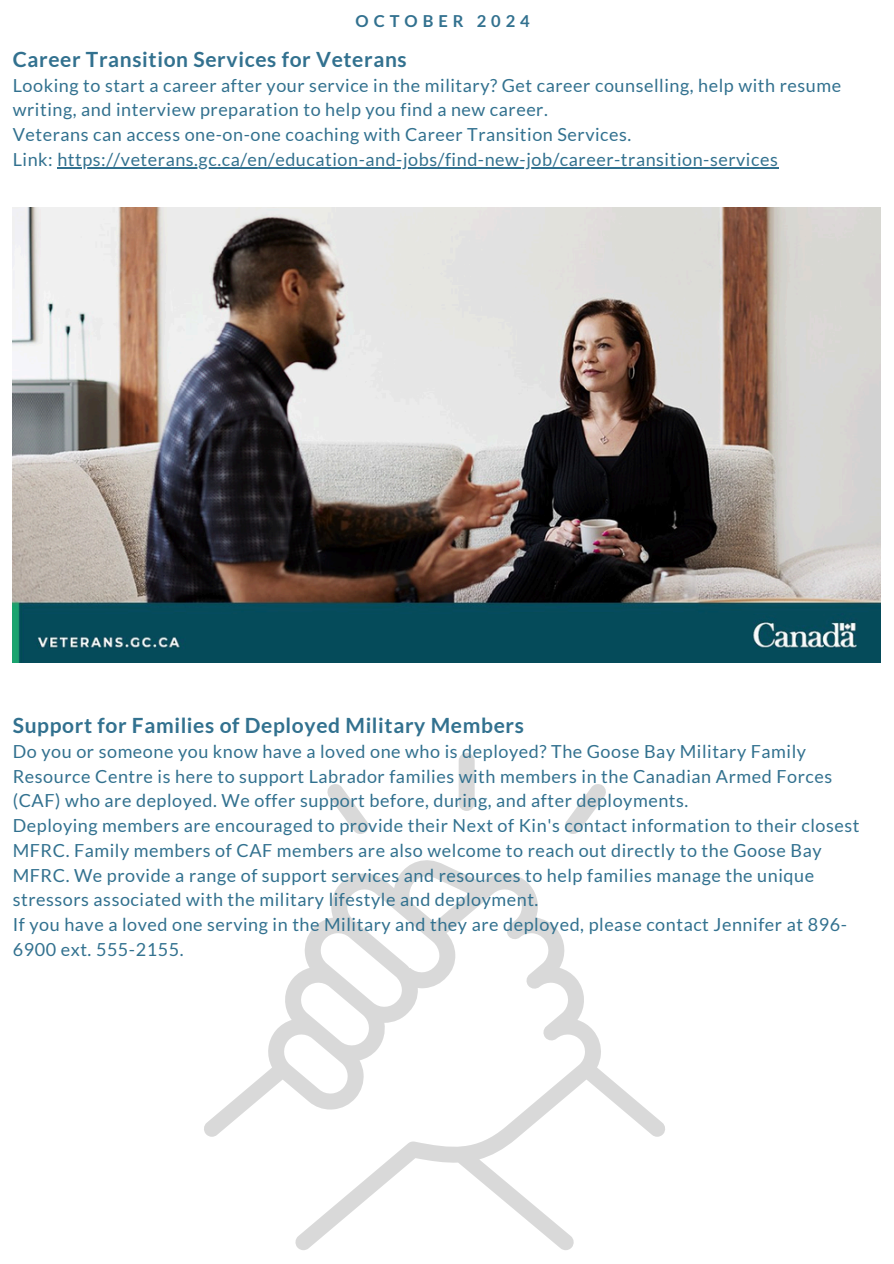
<style>
.page{position:relative;width:894px;height:1264px;background:#fff}
.page>*{position:absolute;margin:0;border:0;box-sizing:border-box;transform-origin:0 0}
.t1{font:700 21px "Lato";letter-spacing:.03em;color:#32718f}
.t2{font:18px/24.8px "Lato";letter-spacing:.03em;color:#32718f}
.t3{font:700 16.5px "Lato";letter-spacing:.3em;color:#32718f}
</style>
<div class="page">
<img style="left:13px;top:207px;width:867px;height:455px">
<svg style="left:204px;top:860px;width:461px;height:390px"></svg>
<div style="left:458px;top:752px;width:16px;height:59px;background:#d9d9d9;border-radius:8px"></div>
<svg style="left:565px;top:784px;width:41px;height:50px"></svg>
<svg style="left:327px;top:784px;width:42px;height:50px"></svg>
<hr style="left:57px;top:167px;width:721px;height:1px;background:#32718f">
<p class="t3" style="left:355px;top:11px;width:176px">OCTOBER 2024</p>
<p class="t1" style="left:13px;top:46px;width:395px">Career Transition Services for Veterans</p>
<p class="t2" style="left:13px;top:72px;width:829px">Looking to start a career after your service in the military? Get career counselling, help with resume writing, and interview preparation to help you find a new career.</p>
<p class="t2" style="left:13px;top:122px;width:620px">Veterans can access one-on-one coaching with Career Transition Services.</p>
<p class="t2" style="left:13px;top:147px;width:766px">Link: https://veterans.gc.ca/en/education-and-jobs/find-new-job/career-transition-services</p>
<p class="t1" style="left:13px;top:712px;width:512px">Support for Families of Deployed Military Members</p>
<p class="t2" style="left:13px;top:738px;width:820px">Do you or someone you know have a loved one who is deployed? The Goose Bay Military Family<br>Resource Centre is here to support Labrador families with members in the Canadian Armed Forces (CAF) who are deployed. We offer support before, during, and after deployments.</p>
<p class="t2" style="left:13px;top:812px;width:848px">Deploying members are encouraged to provide their Next of Kin's contact information to their closest MFRC. Family members of CAF members are also welcome to reach out directly to the Goose Bay MFRC. We provide a range of support services and resources to help families manage the unique stressors associated with the military lifestyle and deployment.</p>
<p class="t2" style="left:13px;top:911px;width:835px">If you have a loved one serving in the Military and they are deployed, please contact Jennifer at 896-<br>6900 ext. 555-2155.</p>
</div>
